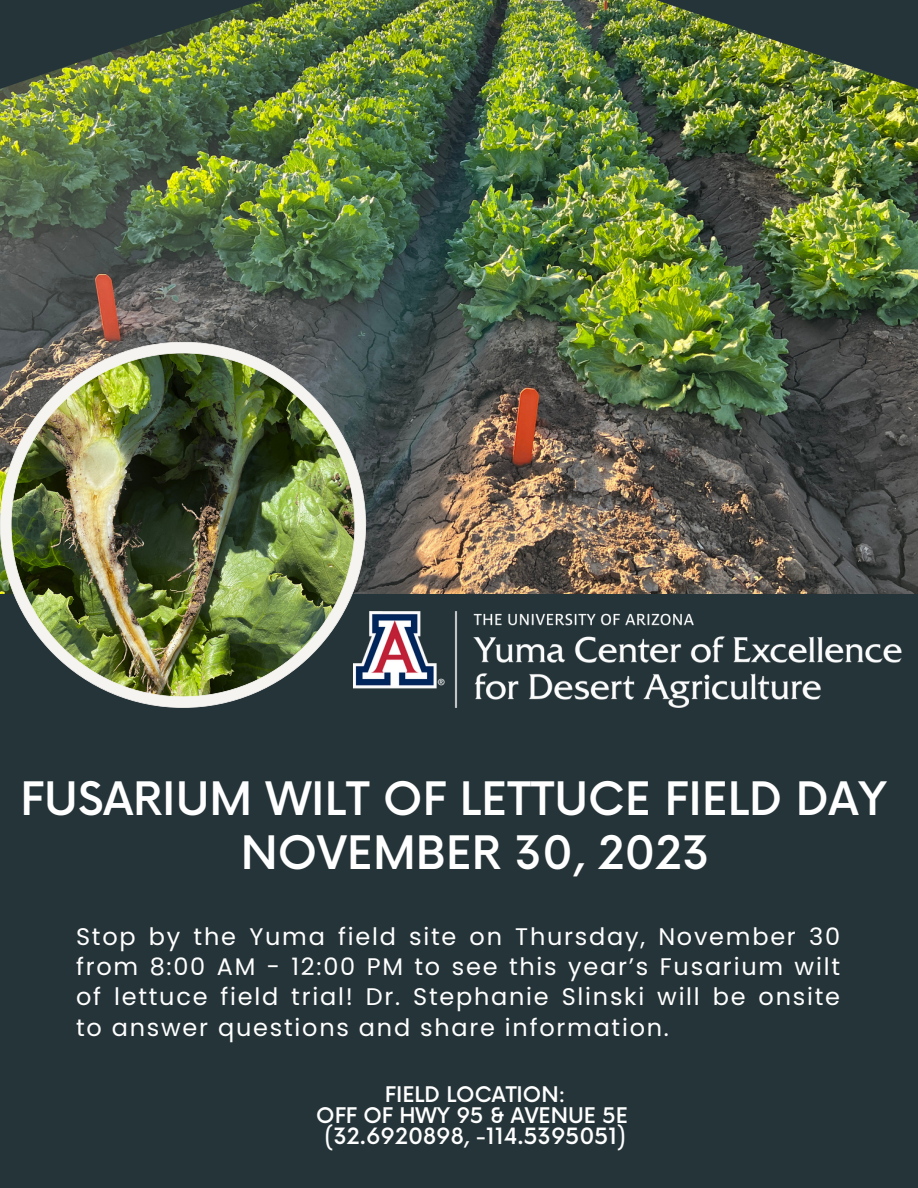
<style>
.page{position:relative;width:918px;height:1188px;background:#253439}
.page>*{position:absolute;margin:0;border:0;box-sizing:border-box;transform-origin:0 0}
.t1{font:500 44.85px "Now";color:#fff}
.t2{font:24px/30.3px "Poppins";letter-spacing:.075em;color:#fff;text-align:justify}
.t3{font:500 21.9px "Now";color:#fff}
.t4{font:500 21px "Now";color:#fff}
</style>
<div class="page">
<img style="left:0;top:0;width:918px;height:594px">
<img style="left:0;top:342px;width:366px;height:366px">
<img style="left:354px;top:611px;width:548px;height:97px">
<p class="t1" style="left:20px;top:775px;width:868px">FUSARIUM WILT OF LETTUCE FIELD DAY</p>
<p class="t1" style="left:241px;top:828px;width:471px">NOVEMBER 30, 2023</p>
<p class="t2" style="left:76px;top:921px;width:765px">Stop by the Yuma field site on Thursday, November 30 from 8:00 AM - 12:00 PM to see this year’s Fusarium wilt of lettuce field trial! Dr. Stephanie Slinski will be onsite to answer questions and share information.</p>
<p class="t4" style="left:385px;top:1083px;width:182px">FIELD LOCATION:</p>
<p class="t4" style="left:316px;top:1104px;width:313px">OFF OF HWY 95 &amp; AVENUE 5E</p>
<p class="t3" style="left:325px;top:1125px;width:303px">(32.6920898, -114.5395051)</p>
</div>
